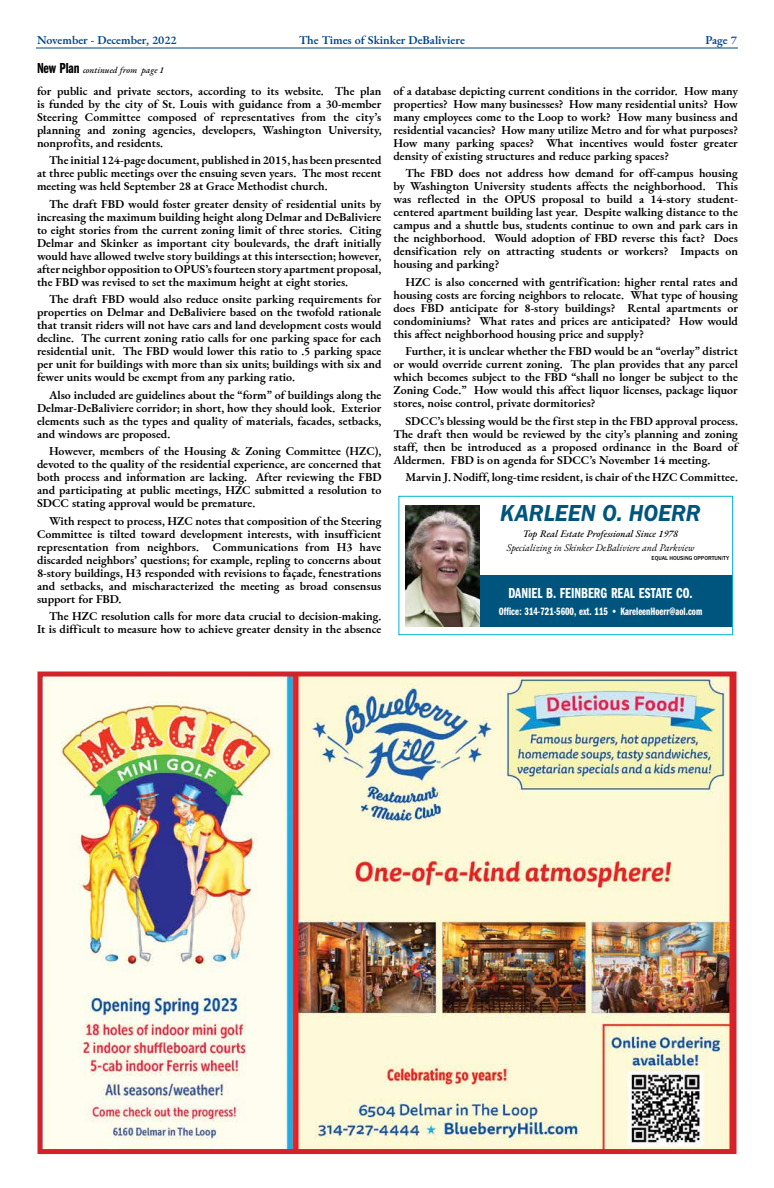
<style>
.page{position:relative;width:774px;height:1188px;background:#fff}
.page>*{position:absolute;margin:0;border:0;box-sizing:border-box;transform-origin:0 0}
.t1{font:24px "Franklin Gothic URW Dem Ita";color:#00557f;scale:.95 1}
.t2{font:15px "Franklin Gothic URW Com Dem";color:#fff;scale:.95 1}
.t3{font:600 12px/13px "EB Garamond";color:#000;text-align:justify}
.t4{font:600 12px "EB Garamond";color:#00458b}
.t5{font:11px "Franklin Gothic URW Com Dem";color:#fff;scale:.95 1}
.t6{font:italic 10px "EB Garamond";color:#000}
.t7{font:italic 500 10px "EB Garamond";color:#000}
.t8{font:italic 500 9px "EB Garamond";color:#000}
.t9{font:500 6px "Franklin Gothic URW";color:#000;scale:.95 1}
.s1{font-family:"Franklin Gothic URW Com Dem";font-weight:400;font-style:normal;font-size:15px}
</style>
<div class="page">
<hr style="left:36px;top:48px;width:702px;height:1px;background:#00458b">
<img style="left:44px;top:678px;width:686px;height:470px">
<div style="left:38px;top:672px;width:698px;height:482px;border:5px solid #d2232a"></div>
<div style="left:478px;top:576px;width:255px;height:51px;background:#00557f"></div>
<div style="left:399px;top:496px;width:334px;height:139px;border:1px solid #00b3d4"></div>
<img style="left:405px;top:505px;width:75px;height:122px">
<p class="t4" style="left:37px;top:32px;width:141px">November - December, 2022</p>
<p class="t4" style="left:299px;top:32px;width:167px">The Times of Skinker DeBaliviere</p>
<p class="t4" style="left:706px;top:32px;width:33px">Page 7</p>
<p class="t8" style="left:37px;top:64px;width:129px"><span class="s1">New Plan</span> continued from page 1</p>
<p class="t3" style="left:37px;top:84px;width:346px">for public and private sectors, according to its website. The plan is funded by the city of St. Louis with guidance from a 30-member Steering Committee composed of representatives from the city’s planning and zoning agencies, developers, Washington University, nonprofits, and residents.</p>
<p class="t3" style="left:37px;top:154px;width:346px;text-indent:12px">The initial 124-page document, published in 2015, has been presented at three public meetings over the ensuing seven years. The most recent meeting was held September 28 at Grace Methodist church.</p>
<p class="t3" style="left:37px;top:197px;width:346px;text-indent:12px">The draft FBD would foster greater density of residential units by increasing the maximum building height along Delmar and DeBaliviere to eight stories from the current zoning limit of three stories. Citing Delmar and Skinker as important city boulevards, the draft initially would have allowed twelve story buildings at this intersection; however, after neighbor opposition to OPUS’s fourteen story apartment proposal, the FBD was revised to set the maximum height at eight stories.</p>
<p class="t3" style="left:37px;top:293px;width:346px;text-indent:12px">The draft FBD would also reduce onsite parking requirements for properties on Delmar and DeBaliviere based on the twofold rationale that transit riders will not have cars and land development costs would decline. The current zoning ratio calls for one parking space for each residential unit. The FBD would lower this ratio to .5 parking space per unit for buildings with more than six units; buildings with six and fewer units would be exempt from any parking ratio.</p>
<p class="t3" style="left:37px;top:388px;width:346px;text-indent:12px">Also included are guidelines about the “form” of buildings along the Delmar-DeBaliviere corridor; in short, how they should look. Exterior elements such as the types and quality of materials, facades, setbacks, and windows are proposed.</p>
<p class="t3" style="left:37px;top:445px;width:346px;text-indent:12px">However, members of the Housing &amp; Zoning Committee (HZC), devoted to the quality of the residential experience, are concerned that both process and information are lacking. After reviewing the FBD and participating at public meetings, HZC submitted a resolution to SDCC stating approval would be premature.</p>
<p class="t3" style="left:37px;top:514px;width:346px;text-indent:12px">With respect to process, HZC notes that composition of the Steering Committee is tilted toward development interests, with insufficient representation from neighbors. Communications from H3 have discarded neighbors’ questions; for example, repling to concerns about 8-story buildings, H3 responded with revisions to façade, fenestrations and setbacks, and mischaracterized the meeting as broad consensus support for FBD.</p>
<p class="t3" style="left:37px;top:609px;width:346px;text-align:right">The HZC resolution calls for more data crucial to decision-making.<br>It is difficult to measure how to achieve greater density in the absence</p>
<p class="t3" style="left:393px;top:84px;width:346px">of a database depicting current conditions in the corridor. How many properties? How many businesses? How many residential units? How many employees come to the Loop to work? How many business and residential vacancies? How many utilize Metro and for what purposes?<br>How many parking spaces? What incentives would foster greater density of existing structures and reduce parking spaces?</p>
<p class="t3" style="left:393px;top:166px;width:346px;text-indent:12px">The FBD does not address how demand for off-campus housing by Washington University students affects the neighborhood. This was reflected in the OPUS proposal to build a 14-story student&shy;centered apartment building last year. Despite walking distance to the campus and a shuttle bus, students continue to own and park cars in the neighborhood. Would adoption of FBD reverse this fact? Does densification rely on attracting students or workers? Impacts on housing and parking?</p>
<p class="t3" style="left:393px;top:275px;width:346px;text-indent:12px">HZC is also concerned with gentrification: higher rental rates and housing costs are forcing neighbors to relocate. What type of housing does FBD anticipate for 8-story buildings? Rental apartments or condominiums? What rates and prices are anticipated? How would this affect neighborhood housing price and supply?</p>
<p class="t3" style="left:393px;top:344px;width:346px;text-indent:12px">Further, it is unclear whether the FBD would be an “overlay” district or would override current zoning. The plan provides that any parcel which becomes subject to the FBD “shall no longer be subject to the Zoning Code.” How would this affect liquor licenses, package liquor stores, noise control, private dormitories?</p>
<p class="t3" style="left:393px;top:414px;width:346px;text-indent:12px">SDCC’s blessing would be the first step in the FBD approval process.<br>The draft then would be reviewed by the city’s planning and zoning staff, then be introduced as a proposed ordinance in the Board of Aldermen. FBD is on agenda for SDCC’s November 14 meeting.</p>
<p class="t3" style="left:405px;top:470px;width:334px">Marvin J. Nodiff, long-time resident, is chair of the HZC Committee.</p>
<h1 class="t1" style="left:500px;top:497px;width:213px">KARLEEN O. HOERR</h1>
<p class="t7" style="left:523px;top:527px;width:157px">Top Real Estate Professional Since 1978</p>
<p class="t6" style="left:507px;top:541px;width:189px">Specializing in Skinker DeBaliviere and Parkview</p>
<p class="t9" style="left:652px;top:554px;width:83px">EQUAL HOUSING OPPORTUNITY</p>
<p class="t2" style="left:508px;top:583px;width:196px">DANIEL B. FEINBERG REAL ESTATE CO.</p>
<p class="t5" style="left:499px;top:603px;width:216px">Office: 314-721-5600, ext. 115 • KareleenHoerr@aol.com</p>
</div>
